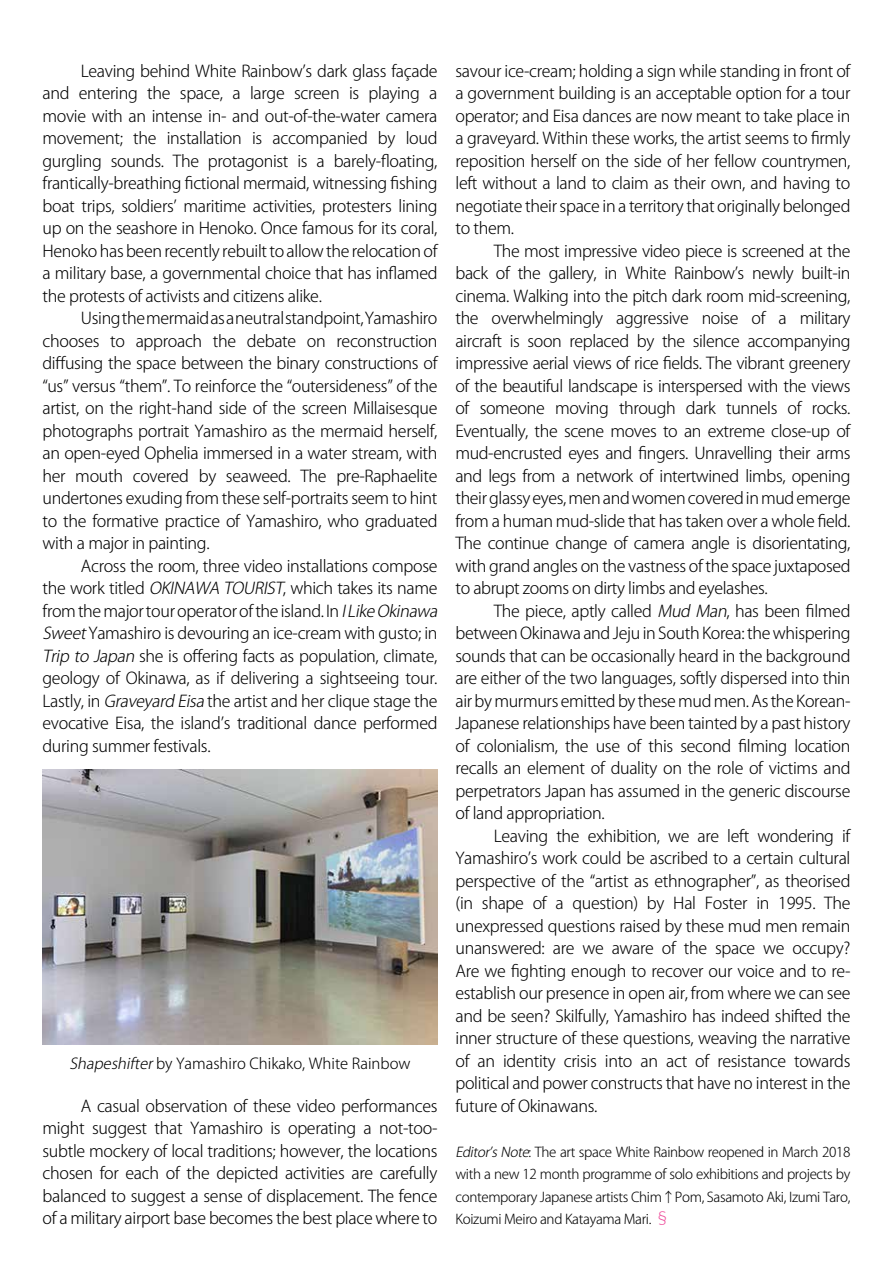
<style>
.page{position:relative;width:893px;height:1263px;background:#fff}
.page>*{position:absolute;margin:0;border:0;box-sizing:border-box;transform-origin:0 0}
.t1{font:300 16.2px/22.5px "Koz Go Pro";letter-spacing:-.02em;color:#000;text-align:justify}
.t2{font:300 15px "Koz Go Pro";color:#000}
.t3{font:300 13.5px/22.5px "Koz Go Pro";letter-spacing:-.025em;color:#000;text-align:justify}
.s1{font-style:italic}
.s2{font-size:16.5px;color:#ee4d9b}
</style>
<div class="page">
<img style="left:43px;top:769px;width:394px;height:275px">
<p class="t1" style="left:43px;top:59px;width:396px;text-indent:38px">Leaving behind White Rainbow’s dark glass façade and entering the space, a large screen is playing a movie with an intense in- and out-of-the-water camera movement; the installation is accompanied by loud gurgling sounds. The protagonist is a barely-floating, frantically-breathing fictional mermaid, witnessing fishing boat trips, soldiers’ maritime activities, protesters lining up on the seashore in Henoko. Once famous for its coral, Henoko has been recently rebuilt to allow the relocation of a military base, a governmental choice that has inflamed the protests of activists and citizens alike.</p>
<p class="t1" style="left:43px;top:307px;width:396px;text-indent:38px">Using the mermaid as a neutral standpoint, Yamashiro chooses to approach the debate on reconstruction diffusing the space between the binary constructions of “us” versus “them”. To reinforce the “outersideness” of the artist, on the right-hand side of the screen Millaisesque photographs portrait Yamashiro as the mermaid herself, an open-eyed Ophelia immersed in a water stream, with her mouth covered by seaweed. The pre-Raphaelite undertones exuding from these self-portraits seem to hint to the formative practice of Yamashiro, who graduated with a major in painting.</p>
<p class="t1" style="left:43px;top:554px;width:400px;text-align:left;text-indent:38px">Across the room, three video installations compose the work titled <span class="s1">OKINAWA TOURIST</span>, which takes its name from the major tour operator of the island. In <span class="s1">ILike Okinawa Sweet</span>Yamashiro is devouring an ice-cream with gusto; in <span class="s1">Trip to Japan</span> she is offering facts as population, climate, geology of Okinawa, as if delivering a sightseeing tour.<br>Lastly, in <span class="s1">Graveyard Eisa</span> the artist and her clique stage the evocative Eisa, the island’s traditional dance performed during summer festivals.</p>
<p class="t2" style="left:69px;top:1054px;width:343px"><span class="s1">Shapeshifter</span>by Yamashiro Chikako, White Rainbow</p>
<p class="t1" style="left:43px;top:1094px;width:396px;text-indent:38px">A casual observation of these video performances might suggest that Yamashiro is operating a not-too&shy;subtle mockery of local traditions; however, the locations chosen for each of the depicted activities are carefully balanced to suggest a sense of displacement. The fence of a military airport base becomes the best place where to</p>
<p class="t1" style="left:455px;top:59px;width:396px">savour ice-cream; holding a sign while standing in front of a government building is an acceptable option for a tour operator; and Eisa dances are now meant to take place in a graveyard. Within these works, the artist seems to firmly reposition herself on the side of her fellow countrymen, left without a land to claim as their own, and having to negotiate their space in a territory that originally belonged to them.</p>
<p class="t1" style="left:455px;top:239px;width:396px;text-indent:38px">The most impressive video piece is screened at the back of the gallery, in White Rainbow’s newly built-in cinema. Walking into the pitch dark room mid-screening, the overwhelmingly aggressive noise of a military aircraft is soon replaced by the silence accompanying impressive aerial views of rice fields. The vibrant greenery of the beautiful landscape is interspersed with the views of someone moving through dark tunnels of rocks.<br>Eventually, the scene moves to an extreme close-up of mud-encrusted eyes and fingers. Unravelling their arms and legs from a network of intertwined limbs, opening their glassy eyes, men and women covered in mud emerge from a human mud-slide that has taken over a whole field.<br>The continue change of camera angle is disorientating, with grand angles on the vastness of the space juxtaposed to abrupt zooms on dirty limbs and eyelashes.</p>
<p class="t1" style="left:455px;top:599px;width:396px;text-indent:38px">The piece, aptly called <span class="s1">Mud Man</span>, has been filmed between Okinawa and Jeju in South Korea: the whispering sounds that can be occasionally heard in the background are either of the two languages, softly dispersed into thin air by murmurs emitted by these mud men. As the Korean-Japanese relationships have been tainted by a past history of colonialism, the use of this second filming location recalls an element of duality on the role of victims and perpetrators Japan has assumed in the generic discourse of land appropriation.</p>
<p class="t1" style="left:455px;top:824px;width:396px;text-indent:38px">Leaving the exhibition, we are left wondering if Yamashiro’s work could be ascribed to a certain cultural perspective of the “artist as ethnographer”, as theorised (in shape of a question) by Hal Foster in 1995. The unexpressed questions raised by these mud men remain unanswered: are we aware of the space we occupy?<br>Are we fighting enough to recover our voice and to re&shy;establish our presence in open air, from where we can see and be seen? Skilfully, Yamashiro has indeed shifted the inner structure of these questions, weaving the narrative of an identity crisis into an act of resistance towards political and power constructs that have no interest in the future of Okinawans.</p>
<p class="t3" style="left:455px;top:1140px;width:396px"><span class="s1">Editor’sNote</span>: The art space White Rainbow reopened in March 2018 with a new 12 month programme of solo exhibitions and projects by contemporary Japanese artists Chim↑Pom, Sasamoto Aki, Izumi Taro, Koizumi Meiro and Katayama Mari. <span class="s2">§</span></p>
</div>
